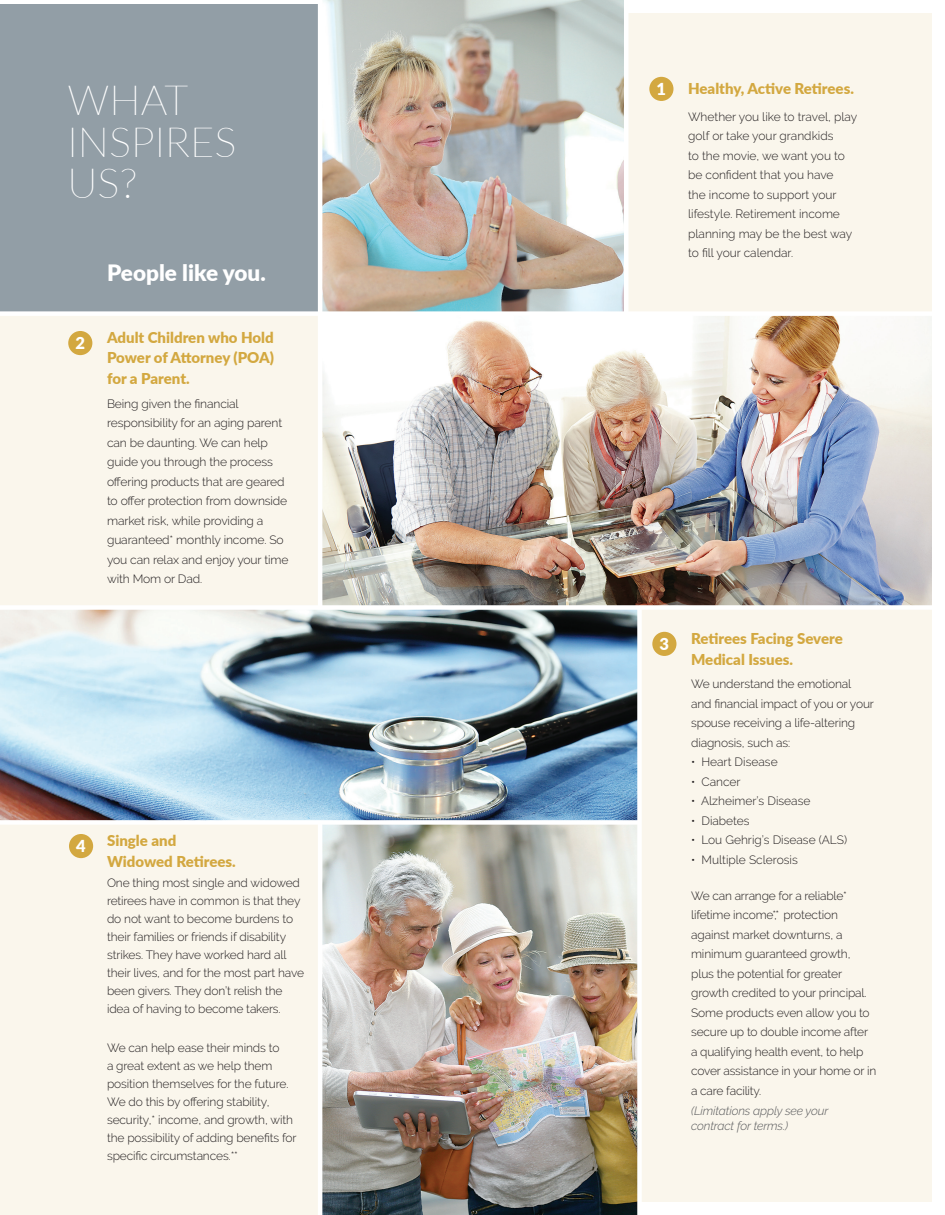
<style>
.page{position:relative;width:945px;height:1215px;background:#fff}
.page>*{position:absolute;margin:0;border:0;box-sizing:border-box;transform-origin:0 0}
.t1{font:100 41.7px/41.7px "Lato";color:#fff}
.t2{font:900 22.5px "Lato";color:#fff}
.t3{font:900 16.5px "Lato";color:#fff}
.t4{font:900 15px/20.2px "Lato";color:#d3a840}
.t5{font:300 12px/19.5px "Raleway";letter-spacing:-.01em;color:#231f20}
.t6{font:italic 300 12px/15px "Raleway";letter-spacing:-.01em;color:#57585a}
</style>
<div class="page">
<img style="left:322px;top:0;width:302px;height:311px">
<img style="left:322px;top:825px;width:315px;height:390px">
<img style="left:322px;top:316px;width:610px;height:289px">
<div style="left:0;top:822px;width:321px;height:393px;background:#faf6ec"></div>
<img style="left:0;top:610px;width:637px;height:210px">
<div style="left:640px;top:608px;width:292px;height:594px;background:#faf6ec"></div>
<div style="left:0;top:313px;width:320px;height:294px;background:#faf6ec"></div>
<div style="left:68px;top:331px;width:24px;height:24px;background:#d3a840;border-radius:50%"></div>
<div style="left:0;top:5px;width:320px;height:309px;background:#929ea6"></div>
<div style="left:626px;top:14px;width:306px;height:299px;background:#faf6ec"></div>
<hr style="left:318px;top:0;width:4px;height:608px;background:#fff">
<div style="left:637px;top:608px;width:5px;height:607px;background:#fff"></div>
<div style="left:0;top:311px;width:945px;height:5px;background:#fff"></div>
<div style="left:649px;top:77px;width:24px;height:24px;background:#d3a840;border-radius:50%"></div>
<div style="left:0;top:605px;width:945px;height:5px;background:#fff"></div>
<div style="left:0;top:820px;width:640px;height:5px;background:#fff"></div>
<div style="left:69px;top:834px;width:24px;height:24px;background:#d3a840;border-radius:50%"></div>
<div style="left:652px;top:632px;width:24px;height:24px;background:#d3a840;border-radius:50%"></div>
<hr style="left:318px;top:822px;width:4px;height:393px;background:#fff">
<hr style="left:624px;top:0;width:4px;height:316px;background:#fff">
<h1 class="t1" style="left:68px;top:78px;width:170px">WHAT<br>INSPIRES<br>US?</h1>
<h3 class="t3" style="left:76px;top:331px;width:11px">2</h3>
<h2 class="t2" style="left:107px;top:256px;width:160px">People like you.</h2>
<p class="t4" style="left:107px;top:327px;width:168px;text-align:justify">Adult Children who Hold Power of Attorney (POA) for a Parent.</p>
<p class="t5" style="left:107px;top:394px;width:183px">Being given the financial responsibility for an aging parent can be daunting. We can help guide you through the process offering products that are geared to offer protection from downside market risk, while providing a guaranteed* monthly income. So you can relax and enjoy your time with Mom or Dad.</p>
<h3 class="t3" style="left:76px;top:834px;width:11px">4</h3>
<p class="t4" style="left:107px;top:829px;width:130px;line-height:21px">Single and<br>Widowed Retirees.</p>
<p class="t5" style="left:107px;top:874px;width:199px;line-height:18px">One thing most single and widowed retirees have in common is that they do not want to become burdens to their families or friends if disability strikes. They have worked hard all their lives, and for the most part have been givers. They don’t relish the idea of having to become takers.</p>
<p class="t5" style="left:107px;top:1038px;width:191px;line-height:18px">We can help ease their minds to<br>a great extent as we help them position themselves for the future.<br>We do this by offering stability, security,* income, and growth, with the possibility of adding benefits for specific circumstances.**</p>
<h3 class="t3" style="left:657px;top:77px;width:11px">1</h3>
<p class="t4" style="left:688px;top:77px;width:167px">Healthy, Active Retirees.</p>
<p class="t5" style="left:688px;top:107px;width:171px">Whether you like to travel, play golf or take your grandkids<br>to the movie, we want you to be confident that you have<br>the income to support your lifestyle. Retirement income planning may be the best way to fill your calendar.</p>
<h3 class="t3" style="left:660px;top:632px;width:11px">3</h3>
<p class="t4" style="left:691px;top:627px;width:153px;line-height:21px">Retirees Facing Severe<br>Medical Issues.</p>
<p class="t5" style="left:691px;top:674px;width:184px">We understand the emotional and financial impact of you or your spouse receiving a life-altering diagnosis, such as:</p>
<p class="t5" style="left:691px;top:752px;width:88px">• Heart Disease</p>
<p class="t5" style="left:691px;top:772px;width:51px">• Cancer</p>
<p class="t5" style="left:691px;top:791px;width:121px">• Alzheimer’s Disease</p>
<p class="t5" style="left:691px;top:811px;width:60px">• Diabetes</p>
<p class="t5" style="left:691px;top:830px;width:158px">• Lou Gehrig’s Disease (ALS)</p>
<p class="t5" style="left:691px;top:850px;width:108px">• Multiple Sclerosis</p>
<p class="t5" style="left:691px;top:886px;width:187px">We can arrange for a reliable* lifetime income**, protection against market downturns, a minimum guaranteed growth, plus the potential for greater growth credited to your principal.<br>Some products even allow you to secure up to double income after a qualifying health event, to help cover assistance in your home or in a care facility.</p>
<p class="t6" style="left:691px;top:1103px;width:139px">(Limitations apply see your contract for terms.)</p>
</div>
